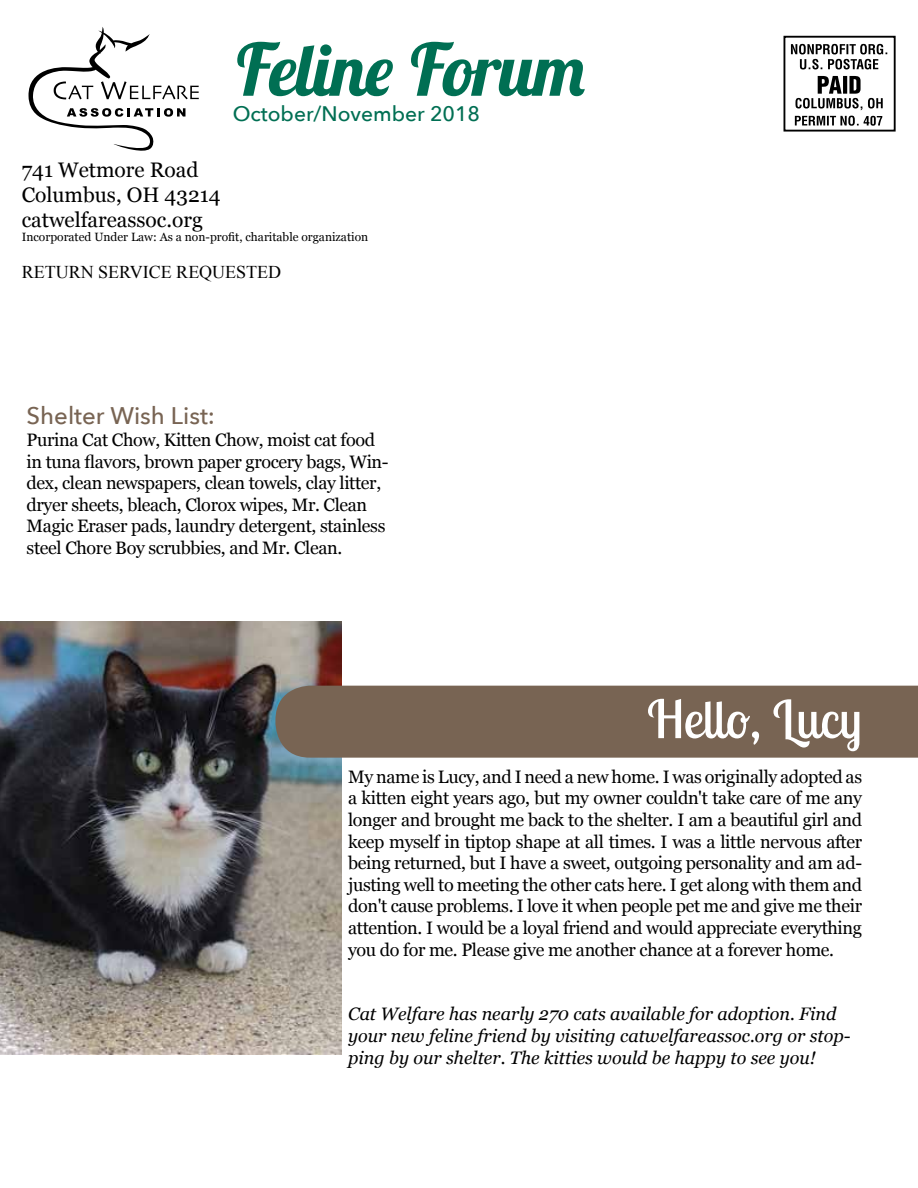
<style>
.page{position:relative;width:918px;height:1188px;background:#fff}
.page>*{position:absolute;margin:0;border:0;box-sizing:border-box;transform-origin:0 0}
.t1{font:italic 700 72px "Lobster Two";letter-spacing:-.02em;color:#006f53}
.t2{font:52.5px "Lobster Two";color:#fff}
.t3{font:500 24px "Avenir Next";color:#786453}
.t4{font:21px/25.2px "Georgia";color:#000}
.t5{font:500 21px "Avenir Next";color:#006f53}
.t6{font:18px/21.6px "Georgia";letter-spacing:-.02em;color:#000;text-align:justify}
.t7{font:italic 18px/21.6px "Georgia";color:#000}
.t8{font:18px "Times New Roman";color:#000}
.t9{font:12px "Georgia";color:#000}
</style>
<div class="page">
<img style="left:0;top:621px;width:341px;height:433px">
<div style="left:275px;top:686px;width:643px;height:72px;background:#786453"></div>
<svg style="left:29px;top:27px;width:170px;height:124px"></svg>
<svg style="left:791px;top:44px;width:96px;height:25px"></svg>
<svg style="left:796px;top:76px;width:87px;height:34px"></svg>
<div style="left:784px;top:36px;width:112px;height:96px;border:2px solid #000"></div>
<svg style="left:795px;top:116px;width:87px;height:10px"></svg>
<h1 class="t1" style="left:233px;top:24px;width:357px">Feline Forum</h1>
<p class="t5" style="left:233px;top:96px;width:249px">October/November 2018</p>
<p class="t4" style="left:22px;top:156px;width:200px">741 Wetmore Road<br>Columbus, OH 43214 catwelfareassoc.org</p>
<p class="t9" style="left:22px;top:228px;width:348px">Incorporated Under Law: As a non-profit, charitable organization</p>
<p class="t8" style="left:22px;top:259px;width:261px">RETURN SERVICE REQUESTED</p>
<h3 class="t3" style="left:27px;top:396px;width:190px">Shelter Wish List:</h3>
<p class="t6" style="left:27px;top:428px;width:363px;text-align:left">Purina Cat Chow, Kitten Chow, moist cat food in tuna flavors, brown paper grocery bags, Win&shy;dex, clean newspapers, clean towels, clay litter, dryer sheets, bleach, Clorox wipes, Mr. Clean Magic Eraser pads, laundry detergent, stainless steel Chore Boy scrubbies, and Mr. Clean.</p>
<h2 class="t2" style="left:647px;top:686px;width:216px">Hello, Lucy</h2>
<p class="t6" style="left:348px;top:765px;width:516px">My name is Lucy, and I need a new home. I was originally adopted as a kitten eight years ago, but my owner couldn't take care of me any longer and brought me back to the shelter. I am a beautiful girl and keep myself in tiptop shape at all times. I was a little nervous after being returned, but I have a sweet, outgoing personality and am ad&shy;justing well to meeting the other cats here. I get along with them and don't cause problems. I love it when people pet me and give me their attention. I would be a loyal friend and would appreciate everything you do for me. Please give me another chance at a forever home.</p>
<p class="t7" style="left:348px;top:1003px;width:504px">Cat Welfare has nearly 270 cats available for adoption. Find your new feline friend by visiting catwelfareassoc.org or stop&shy;ping by our shelter. The kitties would be happy to see you!</p>
</div>
